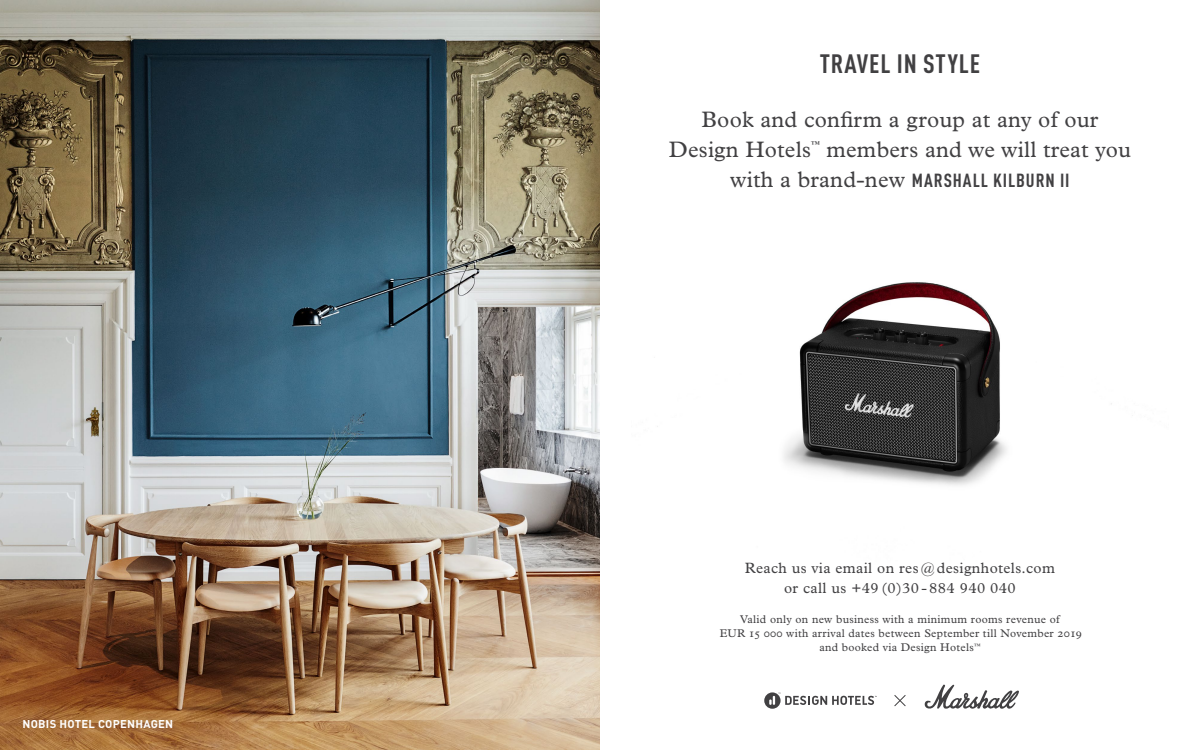
<style>
.page{position:relative;width:1200px;height:750px;background:#fff}
.page>*{position:absolute;margin:0;border:0;box-sizing:border-box;transform-origin:0 0}
.t1{font:700 condensed 26.25px "DIN Pro";letter-spacing:.035em;color:#414042}
.t2{font:22.5px/30px "Plantin MT Pro";letter-spacing:.01em;color:#414042}
.t3{font:700 condensed 18.75px "DIN Pro";letter-spacing:.05em;color:#414042}
.t4{font:15px/19.5px "Plantin MT Pro";letter-spacing:.025em;color:#414042;text-align:center}
.t5{font:11.25px/14.2px "Plantin MT Pro";letter-spacing:.025em;color:#414042;text-align:center}
.t6{font:700 11.25px "DIN Pro";letter-spacing:.025em;color:#fff}
.t7{font:600 8.77px "Plantin MT Pro";color:#414042}
.s1{font-family:"Plantin MT Pro";font-weight:400;font-stretch:normal;font-size:22.5px}
</style>
<div class="page">
<img style="left:657px;top:282px;width:455px;height:204px">
<svg style="left:764px;top:692px;width:113px;height:17px"></svg>
<svg style="left:894px;top:695px;width:12px;height:12px"></svg>
<img style="left:0;top:0;width:600px;height:750px">
<svg style="left:924px;top:684px;width:95px;height:25px"></svg>
<div style="left:19px;top:715px;width:157px;height:17px;background:#000;opacity:.05"></div>
<p class="t6" style="left:22px;top:716px;width:152px">NOBIS HOTEL COPENHAGEN</p>
<h1 class="t1" style="left:820px;top:47px;width:162px">TRAVEL IN STYLE</h1>
<h2 class="t2" style="left:669px;top:105px;width:431px;text-indent:33px">Book and confirm a group at any of our<br>Design Hotels</h2>
<p class="t7" style="left:811px;top:139px;width:10px">™</p>
<h2 class="t2" style="left:827px;top:135px;width:306px">members and we will treat you</h2>
<h3 class="t3" style="left:730px;top:169px;width:341px"><span class="s1">with a brand-new</span> MARSHALL KILBURN II</h3>
<h3 class="t4" style="left:745px;top:558px;width:312px">Reach us via email on res@designhotels.com or call us +49 (0)30 - 884 940 040</h3>
<p class="t5" style="left:720px;top:612px;width:364px">Valid only on new business with a minimum rooms revenue of<br>EUR 15 000 with arrival dates between September till November 2019 and booked via Design Hotels<sup>™</sup></p>
</div>
